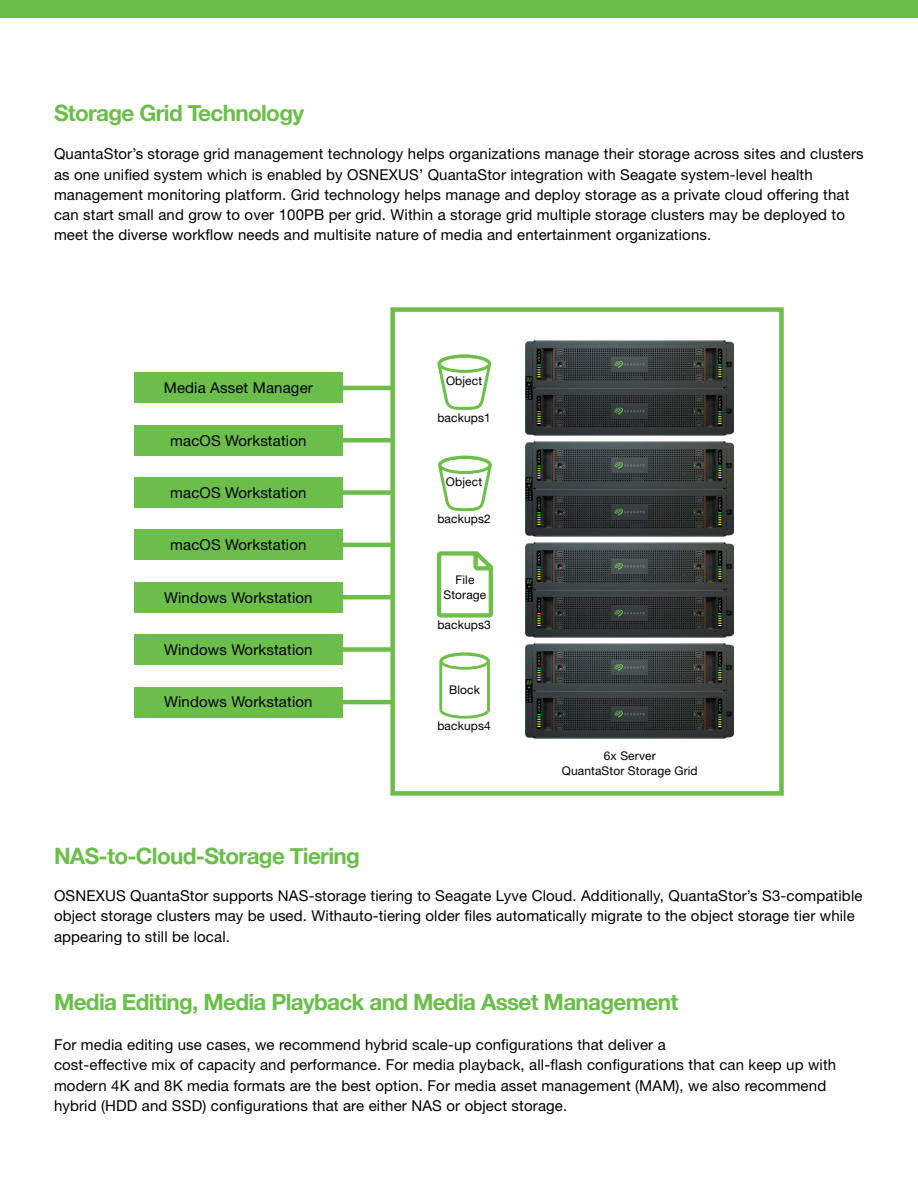
<style>
.page{position:relative;width:918px;height:1188px;background:#fff}
.page>*{position:absolute;margin:0;border:0;box-sizing:border-box;transform-origin:0 0}
.t1{font:700 22.5px "Helvetica Neue";letter-spacing:-.03em;color:#6bbe4a}
.t2{font:15px/20.2px "Helvetica Neue LT Std";letter-spacing:.01em;color:#000101}
.t3{font:15px "Helvetica Neue LT Std";letter-spacing:.01em;color:#000}
.t4{font:12px/15px "Helvetica Neue LT Std";letter-spacing:.01em;color:#000;text-align:center}
</style>
<div class="page">
<hr style="left:917px;top:17px;width:1px;height:1171px;background:#000">
<div style="left:0;top:0;width:918px;height:17px;background:#6bbe4a"></div>
<hr style="left:342px;top:386px;width:52px;height:4px;background:#6bbe4a">
<div style="left:134px;top:373px;width:208px;height:30px;background:#6bbe4a"></div>
<div style="left:134px;top:425px;width:208px;height:31px;background:#6bbe4a"></div>
<div style="left:134px;top:530px;width:208px;height:30px;background:#6bbe4a"></div>
<div style="left:134px;top:477px;width:208px;height:31px;background:#6bbe4a"></div>
<div style="left:134px;top:582px;width:208px;height:31px;background:#6bbe4a"></div>
<div style="left:134px;top:634px;width:208px;height:31px;background:#6bbe4a"></div>
<div style="left:134px;top:687px;width:208px;height:30px;background:#6bbe4a"></div>
<img style="left:526px;top:644px;width:208px;height:95px">
<img style="left:526px;top:543px;width:208px;height:95px">
<img style="left:526px;top:442px;width:208px;height:95px">
<img style="left:526px;top:340px;width:208px;height:96px">
<svg style="left:437px;top:551px;width:56px;height:67px"></svg>
<svg style="left:439px;top:652px;width:51px;height:67px"></svg>
<svg style="left:438px;top:456px;width:54px;height:55px"></svg>
<svg style="left:437px;top:354px;width:54px;height:56px"></svg>
<div style="left:390px;top:307px;width:394px;height:489px;border:4px solid #6bbe4a"></div>
<div style="left:342px;top:438px;width:52px;height:5px;background:#6bbe4a"></div>
<hr style="left:342px;top:543px;width:52px;height:4px;background:#6bbe4a">
<div style="left:342px;top:490px;width:52px;height:5px;background:#6bbe4a"></div>
<hr style="left:342px;top:595px;width:52px;height:4px;background:#6bbe4a">
<div style="left:342px;top:647px;width:52px;height:5px;background:#6bbe4a"></div>
<hr style="left:342px;top:700px;width:52px;height:4px;background:#6bbe4a">
<h1 class="t1" style="left:54px;top:95px;width:252px">Storage Grid Technology</h1>
<p class="t2" style="left:54px;top:144px;width:811px">QuantaStor’s storage grid management technology helps organizations manage their storage across sites and clusters as one unified system which is enabled by OSNEXUS’ QuantaStor integration with Seagate system-level health management monitoring platform. Grid technology helps manage and deploy storage as a private cloud offering that can start small and grow to over 100PB per grid. Within a storage grid multiple storage clusters may be deployed to meet the diverse workflow needs and multisite nature of media and entertainment organizations.</p>
<p class="t3" style="left:164px;top:379px;width:151px">Media Asset Manager</p>
<p class="t3" style="left:170px;top:431px;width:138px">macOS Workstation</p>
<p class="t3" style="left:170px;top:484px;width:138px">macOS Workstation</p>
<p class="t3" style="left:170px;top:536px;width:138px">macOS Workstation</p>
<p class="t3" style="left:164px;top:588px;width:150px">Windows Workstation</p>
<p class="t3" style="left:164px;top:641px;width:150px">Windows Workstation</p>
<p class="t3" style="left:164px;top:693px;width:150px">Windows Workstation</p>
<h1 class="t1" style="left:54px;top:838px;width:307px">NAS-to-Cloud-Storage Tiering</h1>
<p class="t4" style="left:446px;top:373px;width:38px">Object</p>
<p class="t4" style="left:437px;top:410px;width:55px">backups1</p>
<p class="t4" style="left:446px;top:474px;width:38px">Object</p>
<p class="t4" style="left:437px;top:511px;width:55px">backups2</p>
<p class="t4" style="left:443px;top:572px;width:44px">File<br>Storage</p>
<p class="t4" style="left:437px;top:617px;width:55px">backups3</p>
<p class="t4" style="left:449px;top:682px;width:32px">Block</p>
<p class="t4" style="left:437px;top:718px;width:55px">backups4</p>
<p class="t4" style="left:562px;top:748px;width:137px">6x Server<br>QuantaStor Storage Grid</p>
<p class="t2" style="left:54px;top:886px;width:810px">OSNEXUS QuantaStor supports NAS-storage tiering to Seagate Lyve Cloud. Additionally, QuantaStor’s S3-compatible object storage clusters may be used. Withauto-tiering older files automatically migrate to the object storage tier while appearing to still be local.</p>
<h1 class="t1" style="left:54px;top:985px;width:626px">Media Editing, Media Playback and Media Asset Management</h1>
<p class="t2" style="left:54px;top:1035px;width:784px">For media editing use cases, we recommend hybrid scale-up configurations that deliver a<br>cost-effective mix of capacity and performance. For media playback, all-flash configurations that can keep up with modern 4K and 8K media formats are the best option. For media asset management (MAM), we also recommend hybrid (HDD and SSD) configurations that are either NAS or object storage.</p>
</div>
